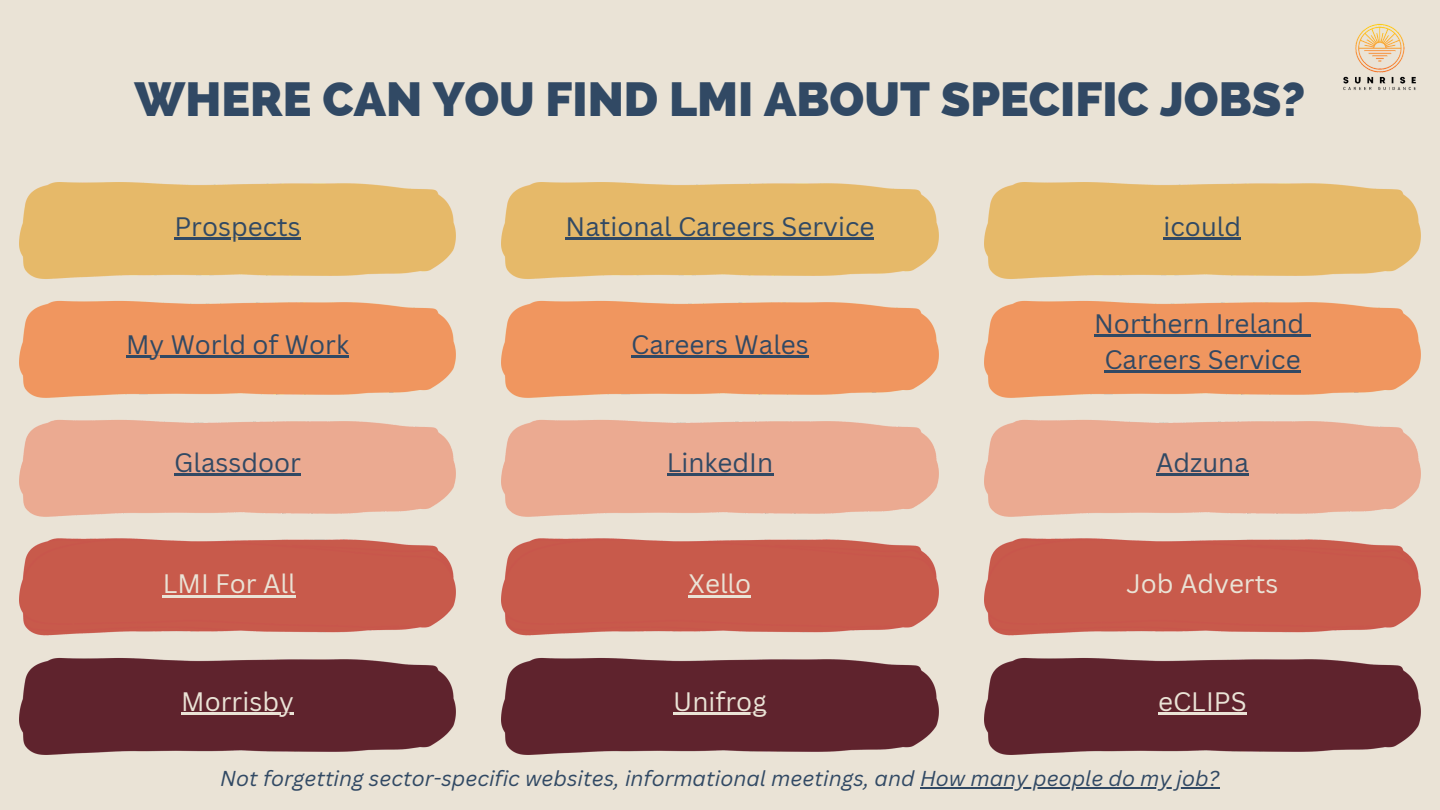
<style>
.page{position:relative;width:1440px;height:810px;background:#eae3d6}
.page>*{position:absolute;margin:0;border:0;box-sizing:border-box;transform-origin:0 0}
.t1{font:800 48px "Raleway";color:#314964}
.t2{font:26px/36px "Canva Sans";color:#314964;text-align:center}
.t3{font:26px "Canva Sans";color:#eae3d6}
.t4{font:italic 21px "Canva Sans";color:#314964}
</style>
<div class="page">
<img style="left:19px;top:183px;width:437px;height:571px">
<img style="left:984px;top:183px;width:437px;height:571px">
<hr style="left:1164px;top:238px;width:77px;height:2px;background:#314964">
<hr style="left:174px;top:238px;width:127px;height:2px;background:#314964">
<img style="left:502px;top:183px;width:436px;height:571px">
<hr style="left:566px;top:238px;width:308px;height:2px;background:#314964">
<hr style="left:1158px;top:713px;width:89px;height:2px;background:#eae3d6">
<hr style="left:181px;top:713px;width:113px;height:2px;background:#eae3d6">
<hr style="left:673px;top:713px;width:94px;height:2px;background:#eae3d6">
<hr style="left:1094px;top:335px;width:210px;height:2px;background:#314964">
<svg style="left:1304px;top:335px;width:7px;height:2px"></svg>
<hr style="left:1104px;top:371px;width:197px;height:2px;background:#314964">
<hr style="left:163px;top:595px;width:133px;height:2px;background:#eae3d6">
<hr style="left:631px;top:356px;width:178px;height:2px;background:#314964">
<hr style="left:126px;top:356px;width:223px;height:2px;background:#314964">
<hr style="left:689px;top:595px;width:62px;height:2px;background:#eae3d6">
<hr style="left:1156px;top:473px;width:93px;height:3px;background:#314964">
<hr style="left:174px;top:473px;width:127px;height:3px;background:#314964">
<hr style="left:667px;top:473px;width:106px;height:3px;background:#314964">
<hr style="left:920px;top:787px;width:300px;height:2px;background:#314964">
<img style="left:1343px;top:24px;width:73px;height:66px">
<h2 class="t1" style="left:135px;top:71px;width:1172px">WHERE CAN YOU FIND LMI ABOUT SPECIFIC JOBS?</h2>
<h2 class="t2" style="left:174px;top:208px;width:128px">Prospects</h2>
<h2 class="t2" style="left:566px;top:208px;width:310px">National Careers Service</h2>
<p class="t2" style="left:126px;top:326px;width:224px">My World of Work</p>
<h2 class="t2" style="left:631px;top:326px;width:179px">Careers Wales</h2>
<p class="t2" style="left:1164px;top:208px;width:79px">icould</p>
<h2 class="t2" style="left:1094px;top:305px;width:212px">Northern Ireland<br>Careers Service</h2>
<h2 class="t2" style="left:174px;top:444px;width:128px">Glassdoor</h2>
<h2 class="t2" style="left:667px;top:444px;width:108px">LinkedIn</h2>
<h2 class="t2" style="left:1156px;top:444px;width:94px">Adzuna</h2>
<h2 class="t3" style="left:163px;top:566px;width:134px">LMI For All</h2>
<h2 class="t3" style="left:689px;top:566px;width:64px">Xello</h2>
<h2 class="t3" style="left:1127px;top:566px;width:153px">Job Adverts</h2>
<p class="t3" style="left:181px;top:683px;width:114px">Morrisby</p>
<h2 class="t3" style="left:673px;top:683px;width:95px">Unifrog</h2>
<h2 class="t3" style="left:1158px;top:683px;width:90px">eCLIPS</h2>
<h2 class="t4" style="left:220px;top:763px;width:1001px">Not forgetting sector-specific websites, informational meetings, and How many people do my job?</h2>
</div>
